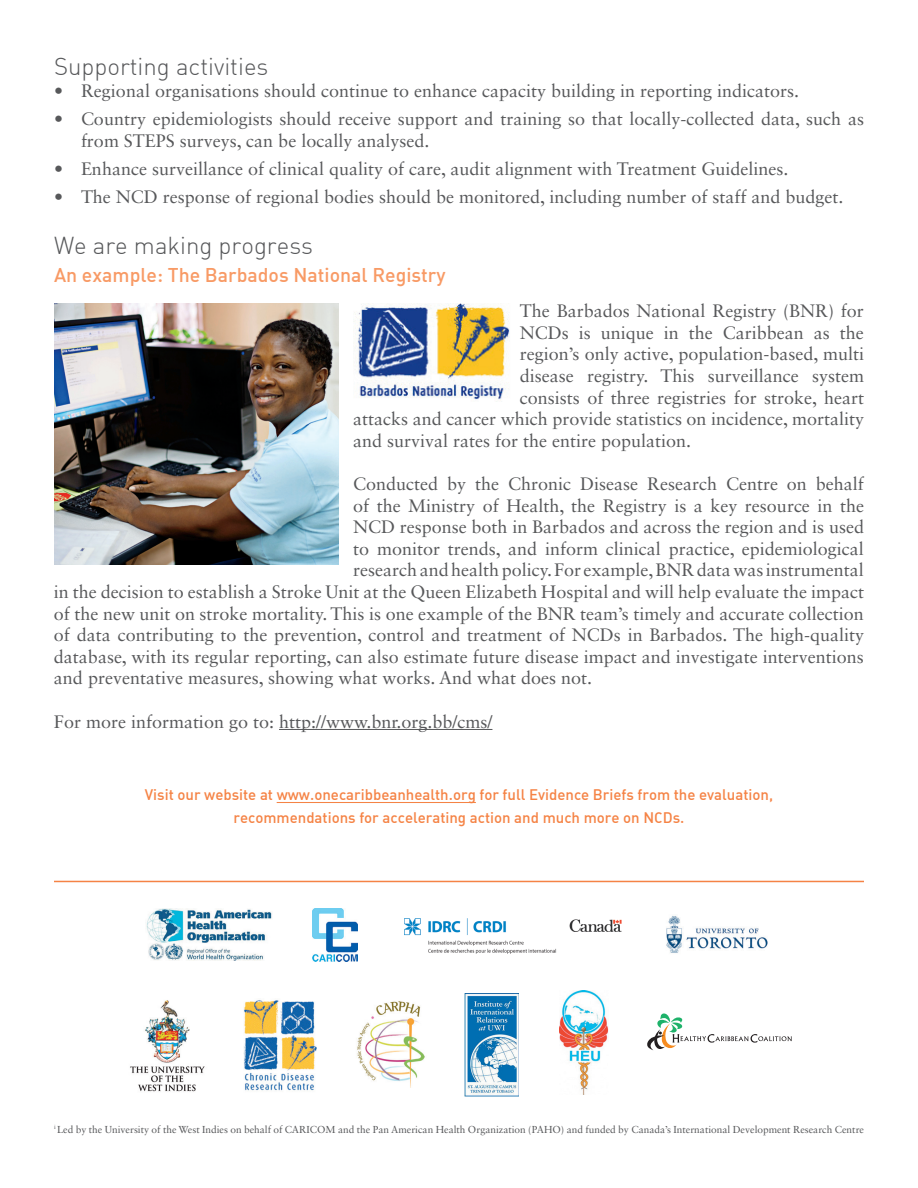
<style>
.page{position:relative;width:918px;height:1188px;background:#fff}
.page>*{position:absolute;margin:0;border:0;box-sizing:border-box;transform-origin:0 0}
.t1{font:24px "DIN Light Alternate";color:#57585a}
.t2{font:19.5px "DIN Medium Alternate";color:#f89a65}
.t3{font:18px/21.6px "Sabon LT Std";color:#57585a}
.t4{font:15px/22.5px "DIN Medium Alternate";color:#f58345;text-align:center}
.t5{font:10.2px "Sabon LT Std";color:#57585a}
</style>
<div class="page">
<hr style="left:279px;top:729px;width:213px;height:1px;background:#57585a">
<img style="left:54px;top:304px;width:285px;height:261px">
<hr style="left:277px;top:802px;width:199px;height:1px;background:#f58345">
<img style="left:354px;top:304px;width:156px;height:96px">
<img style="left:146px;top:909px;width:126px;height:51px">
<img style="left:404px;top:918px;width:218px;height:36px">
<img style="left:313px;top:909px;width:45px;height:52px">
<img style="left:666px;top:916px;width:102px;height:37px">
<img style="left:243px;top:1000px;width:74px;height:91px">
<img style="left:357px;top:1001px;width:68px;height:86px">
<img style="left:465px;top:994px;width:54px;height:103px">
<img style="left:559px;top:991px;width:49px;height:104px">
<svg style="left:647px;top:1013px;width:145px;height:38px"></svg>
<img style="left:130px;top:1000px;width:75px;height:92px">
<hr style="left:54px;top:881px;width:810px;height:1px;background:#f58345">
<h1 class="t1" style="left:54px;top:52px;width:216px">Supporting activities</h1>
<p class="t3" style="left:54px;top:79px;width:747px">• Regional organisations should continue to enhance capacity building in reporting indicators.</p>
<p class="t3" style="left:81px;top:108px;width:785px;text-indent:-27px">• Country epidemiologists should receive support and training so that locally-collected data, such as from STEPS surveys, can be locally analysed.</p>
<p class="t3" style="left:54px;top:158px;width:736px">• Enhance surveillance of clinical quality of care, audit alignment with Treatment Guidelines.</p>
<p class="t3" style="left:54px;top:186px;width:791px">• The NCD response of regional bodies should be monitored, including number of staff and budget.</p>
<h1 class="t1" style="left:54px;top:230px;width:261px">We are making progress</h1>
<p class="t2" style="left:54px;top:263px;width:393px">An example: The Barbados National Registry</p>
<p class="t3" style="left:520px;top:300px;width:346px">The Barbados National Registry (BNR) for</p>
<p class="t3" style="left:520px;top:322px;width:346px">NCDs is unique in the Caribbean as the</p>
<p class="t3" style="left:520px;top:343px;width:346px">region’s only active, population-based, multi</p>
<p class="t3" style="left:520px;top:365px;width:346px">disease registry. This surveillance system</p>
<p class="t3" style="left:520px;top:386px;width:346px">consists of three registries for stroke, heart</p>
<p class="t3" style="left:353px;top:408px;width:512px">attacks and cancer which provide statistics on incidence, mortality</p>
<p class="t3" style="left:353px;top:430px;width:340px">and survival rates for the entire population.</p>
<p class="t3" style="left:353px;top:473px;width:512px">Conducted by the Chronic Disease Research Centre on behalf</p>
<p class="t3" style="left:353px;top:494px;width:512px">of the Ministry of Health, the Registry is a key resource in the</p>
<p class="t3" style="left:353px;top:516px;width:512px">NCD response both in Barbados and across the region and is used</p>
<p class="t3" style="left:353px;top:538px;width:512px">to monitor trends, and inform clinical practice, epidemiological</p>
<p class="t3" style="left:353px;top:559px;width:512px">research and health policy. For example, BNR data was instrumental</p>
<p class="t3" style="left:54px;top:581px;width:812px">in the decision to establish a Stroke Unit at the Queen Elizabeth Hospital and will help evaluate the impact</p>
<p class="t3" style="left:54px;top:602px;width:811px">of the new unit on stroke mortality. This is one example of the BNR team’s timely and accurate collection</p>
<p class="t3" style="left:54px;top:624px;width:812px">of data contributing to the prevention, control and treatment of NCDs in Barbados. The high-quality</p>
<p class="t3" style="left:54px;top:646px;width:811px">database, with its regular reporting, can also estimate future disease impact and investigate interventions</p>
<p class="t3" style="left:54px;top:667px;width:540px">and preventative measures, showing what works. And what does not.</p>
<p class="t3" style="left:54px;top:710px;width:440px">For more information go to: http://www.bnr.org.bb/cms/</p>
<p class="t4" style="left:145px;top:783px;width:630px">Visit our website at www.onecaribbeanhealth.org for full Evidence Briefs from the evaluation, recommendations for accelerating action and much more on NCDs.</p>
<p class="t5" style="left:54px;top:1123px;width:812px"><sup>i</sup> Led by the University of the West Indies on behalf of CARICOM and the Pan American Health Organization (PAHO) and funded by Canada’s International Development Research Centre</p>
</div>
